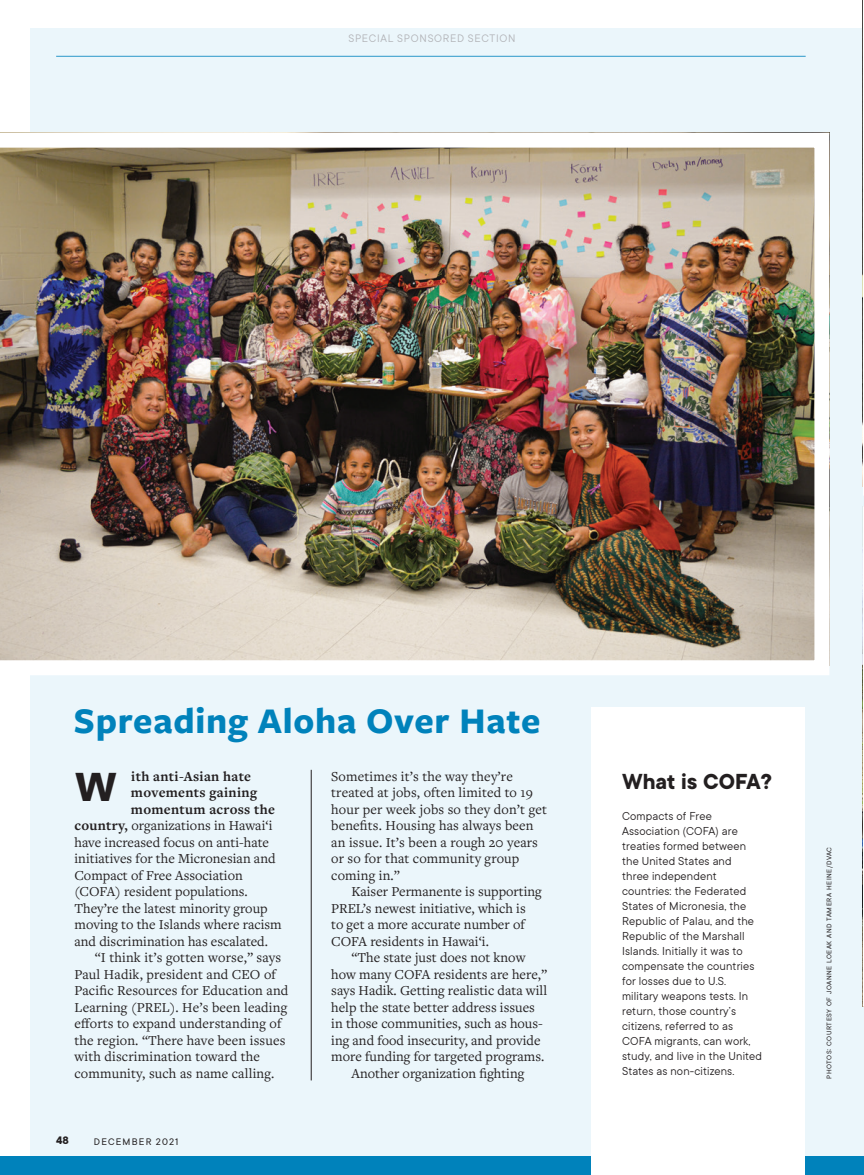
<style>
.page{position:relative;width:864px;height:1175px;background:#fff}
.page>*{position:absolute;margin:0;border:0;box-sizing:border-box;transform-origin:0 0}
.t1{font:700 45px "Freight Sans Pro";color:#231f20}
.t2{font:700 37.5px "Freight Sans Pro";letter-spacing:.02em;color:#0082bb}
.t3{font:700 24px "TT Commons";color:#231f20}
.t4{font:14.25px/16.5px "Freight Text Pro";color:#231f20}
.t5{font:700 14.25px "Freight Text Pro";letter-spacing:.02em;color:#231f20}
.t6{font:12.75px/15px "TT Commons";letter-spacing:.01em;color:#231f20}
.t7{font:12px "TT Commons";letter-spacing:.065em;color:#b2b3b7}
.t8{font:700 12px "TT Commons";color:#231f20}
.t9{font:10.5px "TT Commons";letter-spacing:.11em;color:#231f20}
.t10{font:7.5px "TT Commons";letter-spacing:.07em;color:#231f20}
.s1{font-weight:700}
</style>
<div class="page">
<div style="left:30px;top:28px;width:834px;height:1146px;background:#ebf6fb"></div>
<hr style="left:56px;top:56px;width:750px;height:1px;background:#2b97c9">
<div style="left:0;top:1155px;width:864px;height:19px;background:#0082bb"></div>
<svg style="left:863px;top:28px;width:1px;height:467px"></svg>
<svg style="left:863px;top:507px;width:1px;height:499px"></svg>
<div style="left:591px;top:707px;width:214px;height:467px;background:#fff"></div>
<img style="left:0;top:133px;width:829px;height:542px">
<hr style="left:311px;top:770px;width:1px;height:310px;background:#231f20">
<p class="t7" style="left:348px;top:31px;width:169px">SPECIAL SPONSORED SECTION</p>
<h2 class="t2" style="left:74px;top:694px;width:468px">Spreading Aloha Over Hate</h2>
<h1 class="t1" style="left:75px;top:755px;width:44px">W</h1>
<p class="t5" style="left:131px;top:766px;width:121px">ith anti-Asian hate</p>
<p class="t5" style="left:131px;top:783px;width:128px">movements gaining</p>
<p class="t5" style="left:131px;top:799px;width:146px">momentum across the</p>
<p class="t4" style="left:75px;top:817px;width:199px"><span class="s1">country,</span> organizations in Hawai‘i</p>
<p class="t4" style="left:75px;top:833px;width:196px">have increased focus on anti-hate</p>
<p class="t4" style="left:75px;top:850px;width:203px">initiatives for the Micronesian and</p>
<p class="t4" style="left:75px;top:866px;width:170px">Compact of Free Association</p>
<p class="t4" style="left:75px;top:883px;width:175px">(COFA) resident populations.</p>
<p class="t4" style="left:75px;top:899px;width:195px">They’re the latest minority group</p>
<p class="t4" style="left:75px;top:916px;width:209px">moving to the Islands where racism</p>
<p class="t4" style="left:75px;top:932px;width:195px">and discrimination has escalated.</p>
<p class="t4" style="left:95px;top:949px;width:188px">“I think it’s gotten worse,” says</p>
<p class="t4" style="left:75px;top:965px;width:203px">Paul Hadik, president and CEO of</p>
<p class="t4" style="left:75px;top:982px;width:215px">Pacific Resources for Education and</p>
<p class="t4" style="left:75px;top:998px;width:214px">Learning (PREL). He’s been leading</p>
<p class="t4" style="left:75px;top:1015px;width:208px">efforts to expand understanding of</p>
<p class="t4" style="left:75px;top:1031px;width:212px">the region. “There have been issues</p>
<p class="t4" style="left:75px;top:1048px;width:187px">with discrimination toward the</p>
<p class="t4" style="left:75px;top:1064px;width:201px">community, such as name calling.</p>
<p class="t8" style="left:56px;top:1132px;width:14px">48</p>
<p class="t9" style="left:94px;top:1134px;width:86px">DECEMBER 2021</p>
<p class="t4" style="left:331px;top:767px;width:217px">Sometimes it’s the way they’re treated at jobs, often limited to 19 hour per week jobs so they don’t get benefits. Housing has always been an issue. It’s been a rough 20 years or so for that community group coming in.”</p>
<p class="t4" style="left:331px;top:883px;width:212px;text-indent:20px">Kaiser Permanente is supporting<br>PREL’s newest initiative, which is<br>to get a more accurate number of<br>COFA residents in Hawai‘i.</p>
<p class="t4" style="left:352px;top:949px;width:175px">“The state just does not know</p>
<p class="t4" style="left:331px;top:965px;width:217px">how many COFA residents are here,”</p>
<p class="t4" style="left:331px;top:982px;width:217px">says Hadik. Getting realistic data will</p>
<p class="t4" style="left:331px;top:998px;width:205px">help the state better address issues</p>
<p class="t4" style="left:331px;top:1015px;width:213px">in those communities, such as hous-</p>
<p class="t4" style="left:331px;top:1031px;width:211px">ing and food insecurity, and provide</p>
<p class="t4" style="left:331px;top:1048px;width:214px">more funding for targeted programs.</p>
<p class="t4" style="left:352px;top:1064px;width:174px">Another organization fighting</p>
<h3 class="t3" style="left:622px;top:765px;width:151px">What is COFA?</h3>
<p class="t6" style="left:622px;top:808px;width:141px">Compacts of Free<br>Association (COFA) are treaties formed between the United States and<br>three independent countries: the Federated<br>States of Micronesia, the<br>Republic of Palau, and the<br>Republic of the Marshall<br>Islands. Initially it was to compensate the countries for losses due to U.S. military weapons tests. In return, those country’s citizens, referred to as<br>COFA migrants, can work, study, and live in the United<br>States as non-citizens.</p>
<p class="t10" style="left:824px;top:1078px;width:233px;rotate:-90deg">PHOTOS: COURTESY OF JOANNE LOEAK AND TAMERA HEINE/DVAC</p>
</div>
